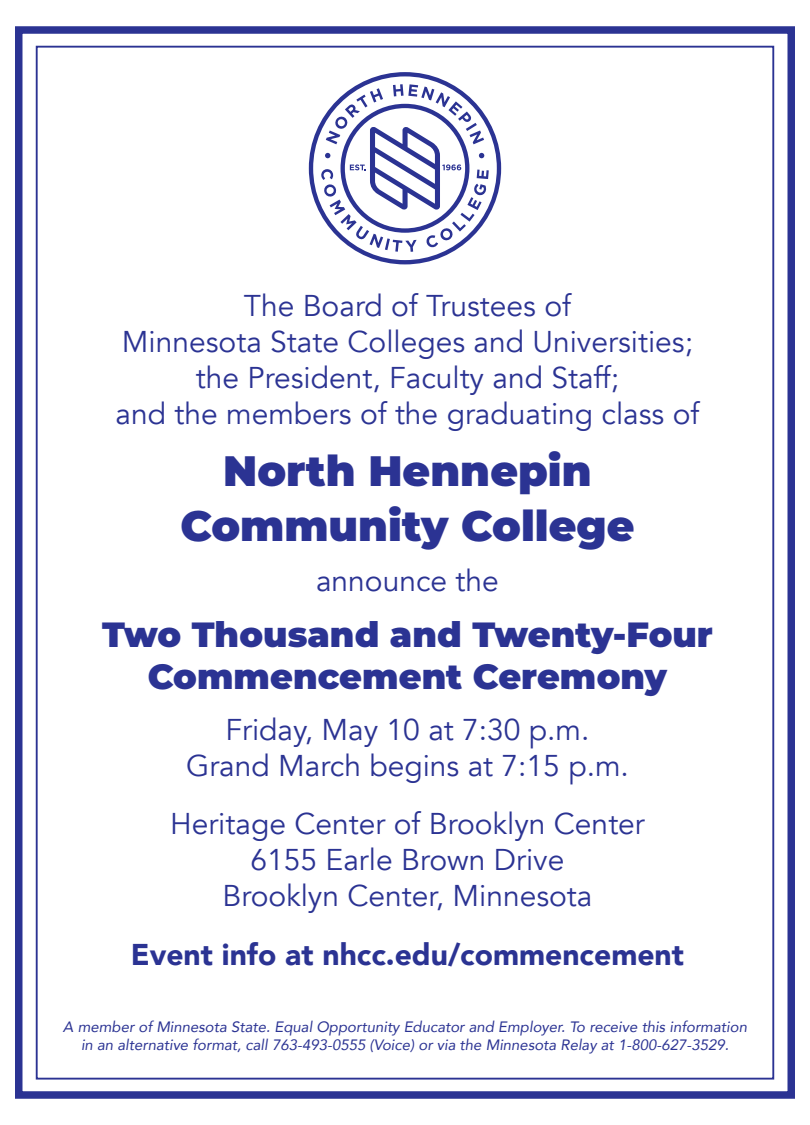
<style>
.page{position:relative;width:810px;height:1125px;background:#fff}
.page>*{position:absolute;margin:0;border:0;box-sizing:border-box;transform-origin:0 0}
.t1{font:900 42.5px "Montserrat";color:#2b3393}
.t2{font:900 35px/42px "Montserrat";color:#2b3393;text-align:center}
.t3{font:30px/36px "Avenir";color:#2b3393;text-align:center}
.t4{font:900 30px "Avenir";color:#2b3393}
.t5{font:italic 15px/18px "Avenir";color:#2b3393;text-align:center}
</style>
<div class="page">
<div style="left:15px;top:26px;width:780px;height:1073px;border:8px solid #2b3393"></div>
<svg style="left:309px;top:72px;width:192px;height:192px"></svg>
<svg style="left:321px;top:84px;width:168px;height:168px"></svg>
<p class="t3" style="left:116px;top:288px;width:585px">The Board of Trustees of<br>Minnesota State Colleges and Universities; the President, Faculty and Staff;<br>and the members of the graduating class of</p>
<p class="t1" style="left:223px;top:439px;width:370px">North Hennepin</p>
<p class="t1" style="left:180px;top:494px;width:456px">Community College</p>
<p class="t3" style="left:316px;top:563px;width:184px">announce the</p>
<p class="t2" style="left:102px;top:612px;width:612px">Two Thousand and Twenty-Four<br>Commencement Ceremony</p>
<p class="t3" style="left:186px;top:712px;width:444px">Friday, May 10 at 7:30 p.m.<br>Grand March begins at 7:15 p.m.</p>
<p class="t3" style="left:170px;top:806px;width:476px">Heritage Center of Brooklyn Center<br>6155 Earle Brown Drive<br>Brooklyn Center, Minnesota</p>
<p class="t4" style="left:131px;top:929px;width:555px">Event info at nhcc.edu/commencement</p>
<p class="t5" style="left:63px;top:1017px;width:686px">A member of Minnesota State. Equal Opportunity Educator and Employer. To receive this information in an alternative format, call 763-493-0555 (Voice) or via the Minnesota Relay at 1-800-627-3529.</p>
</div>
